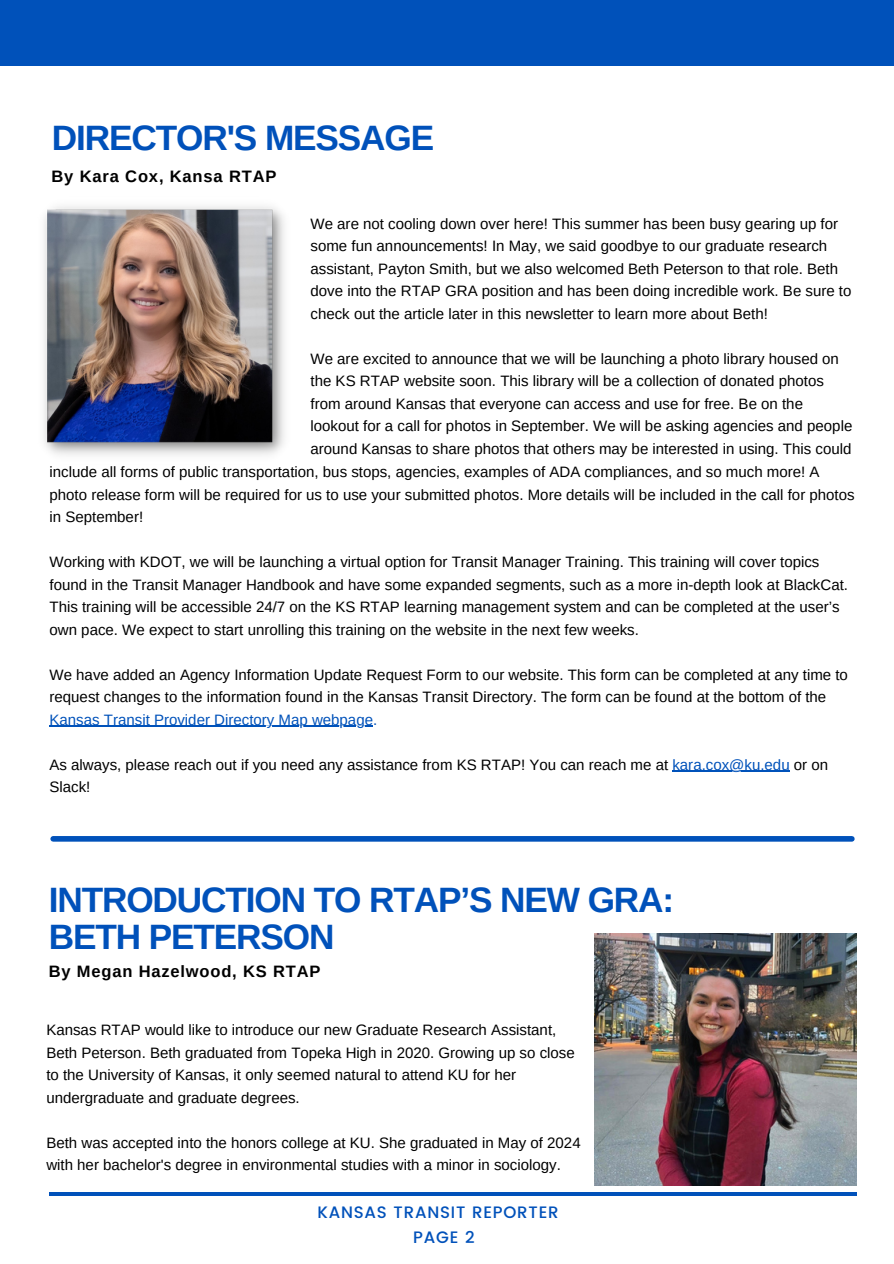
<style>
.page{position:relative;width:894px;height:1264px;background:#fff}
.page>*{position:absolute;margin:0;border:0;box-sizing:border-box;transform-origin:0 0}
.t1{font:700 35.25px/37.2px "Arimo";letter-spacing:-.03em;color:#0051ba}
.t2{font:700 16.5px "Arimo";letter-spacing:.05em;color:#000}
.t3{font:500 16.5px/24.8px "Poppins";letter-spacing:.05em;color:#0051ba}
.t4{font:15px/22.5px "Arimo";color:#000}
.t5{font:15px "Arimo";color:#0052ba}
.s1{color:#0052ba}
</style>
<div class="page">
<hr style="left:49px;top:1192px;width:807px;height:3px;background:#0051ba">
<div style="left:0;top:0;width:893px;height:66px;background:#0051ba"></div>
<img style="left:44px;top:206px;width:241px;height:249px">
<div style="left:53px;top:836px;width:798px;height:5px;background:#0051ba"></div>
<img style="left:594px;top:933px;width:262px;height:252px">
<hr style="left:50px;top:726px;width:323px;height:1px;background:#0052ba">
<hr style="left:672px;top:771px;width:117px;height:1px;background:#0052ba">
<p class="t1" style="left:52px;top:119px;width:384px">DIRECTOR'S MESSAGE</p>
<p class="t2" style="left:52px;top:167px;width:226px">By Kara Cox, Kansa RTAP</p>
<p class="t4" style="left:310px;top:212px;width:542px">We are not cooling down over here! This summer has been busy gearing up for some fun announcements! In May, we said goodbye to our graduate research assistant, Payton Smith, but we also welcomed Beth Peterson to that role. Beth dove into the RTAP GRA position and has been doing incredible work. Be sure to check out the article later in this newsletter to learn more about Beth!</p>
<p class="t4" style="left:310px;top:347px;width:543px">We are excited to announce that we will be launching a photo library housed on the KS RTAP website soon. This library will be a collection of donated photos from around Kansas that everyone can access and use for free. Be on the lookout for a call for photos in September. We will be asking agencies and people around Kansas to share photos that others may be interested in using. This could</p>
<p class="t4" style="left:50px;top:460px;width:806px">include all forms of public transportation, bus stops, agencies, examples of ADA compliances, and so much more! A photo release form will be required for us to use your submitted photos. More details will be included in the call for photos in September!</p>
<h3 class="t4" style="left:50px;top:550px;width:799px">Working with KDOT, we will be launching a virtual option for Transit Manager Training. This training will cover topics found in the Transit Manager Handbook and have some expanded segments, such as a more in-depth look at BlackCat.<br>This training will be accessible 24/7 on the KS RTAP learning management system and can be completed at the user’s own pace. We expect to start unrolling this training on the website in the next few weeks.</h3>
<p class="t4" style="left:50px;top:663px;width:799px">We have added an Agency Information Update Request Form to our website. This form can be completed at any time to request changes to the information found in the Kansas Transit Directory. The form can be found at the bottom of the</p>
<p class="t5" style="left:50px;top:711px;width:329px">Kansas Transit Provider Directory Map webpage.</p>
<p class="t4" style="left:50px;top:753px;width:780px">As always, please reach out if you need any assistance from KS RTAP! You can reach me at <span class="s1">kara.cox@ku.edu</span> or on</p>
<p class="t4" style="left:50px;top:775px;width:42px">Slack!</p>
<p class="t1" style="left:49px;top:880px;width:627px">INTRODUCTION TO RTAP’S NEW GRA:<br>BETH PETERSON</p>
<p class="t2" style="left:49px;top:961px;width:273px">By Megan Hazelwood, KS RTAP</p>
<p class="t4" style="left:46px;top:1018px;width:530px">Kansas RTAP would like to introduce our new Graduate Research Assistant, Beth Peterson. Beth graduated from Topeka High in 2020. Growing up so close to the University of Kansas, it only seemed natural to attend KU for her undergraduate and graduate degrees.</p>
<h1 class="t4" style="left:46px;top:1131px;width:535px">Beth was accepted into the honors college at KU. She graduated in May of 2024 with her bachelor's degree in environmental studies with a minor in sociology.</h1>
<h1 class="t3" style="left:413px;top:1199px;width:147px;text-indent:-96px">KANSAS TRANSIT REPORTER<br>PAGE 2</h1>
</div>
